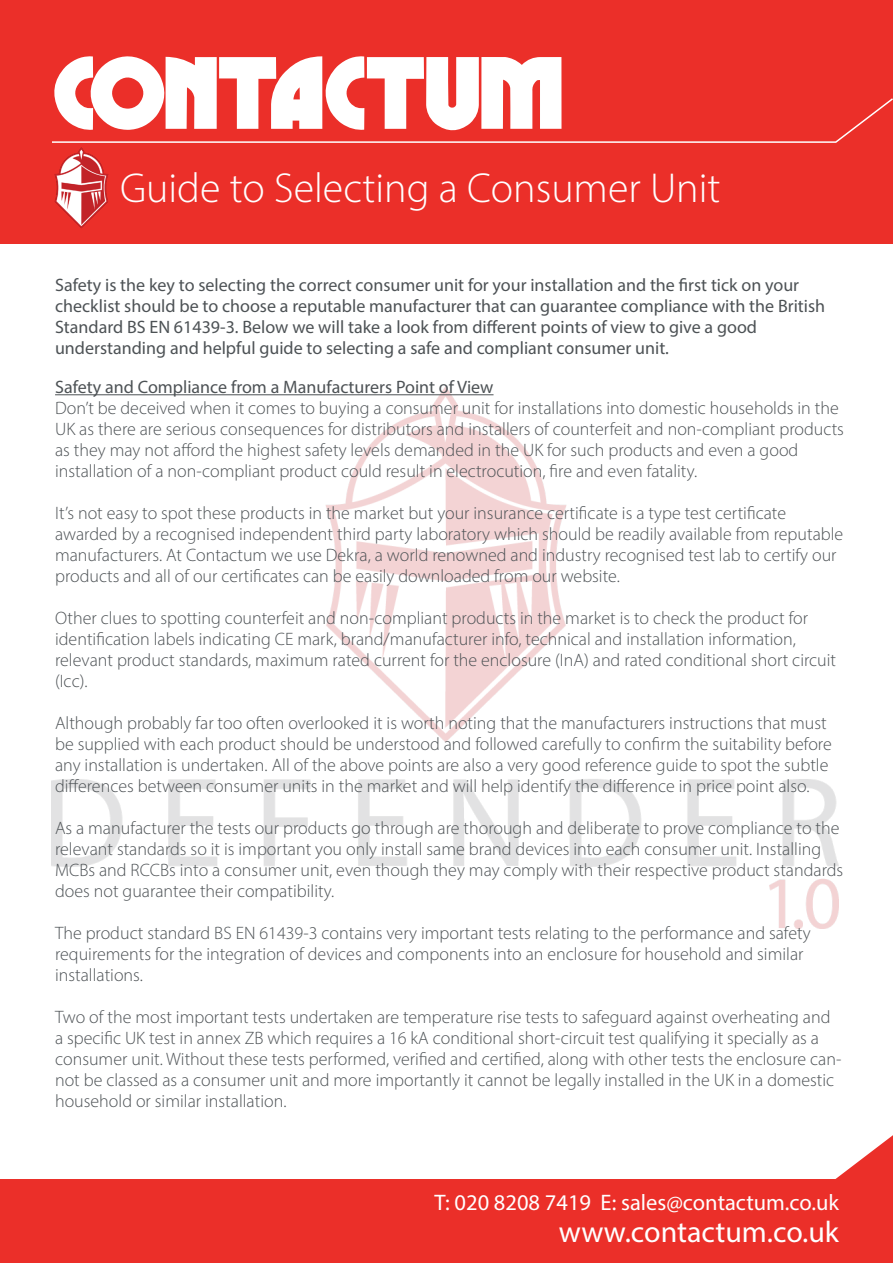
<style>
.page{position:relative;width:893px;height:1263px;background:#fff}
.page>*{position:absolute;margin:0;border:0;box-sizing:border-box;transform-origin:0 0}
.t1{font:300 42px "Myriad Pro";color:#fff}
.t2{font:30px "Myriad Pro";color:#fff}
.t3{font:22.5px "Myriad Pro";color:#fff}
.t4{font:300 18px/21px "Myriad Pro";color:#4d5255}
.t5{font:18px/21px "Myriad Pro";color:#4d5255}
</style>
<div class="page">
<img style="left:52px;top:386px;width:787px;height:543px">
<div style="left:0;top:0;width:893px;height:243px;background:#eb2f29"></div>
<svg style="left:52px;top:56px;width:841px;height:87px"></svg>
<svg style="left:0;top:1135px;width:893px;height:128px;fill:#eb2f29"></svg>
<hr style="left:55px;top:394px;width:438px;height:1px;background:#4d5255">
<img style="left:54px;top:147px;width:55px;height:82px">
<p class="t1" style="left:120px;top:163px;width:602px">Guide to Selecting a Consumer Unit</p>
<p class="t5" style="left:55px;top:274px;width:772px">Safety is the key to selecting the correct consumer unit for your installation and the first tick on your checklist should be to choose a reputable manufacturer that can guarantee compliance with the British<br>Standard BS EN 61439-3. Below we will take a look from different points of view to give a good</p>
<p class="t5" style="left:55px;top:337px;width:615px">understanding and helpful guide to selecting a safe and compliant consumer unit.</p>
<p class="t5" style="left:55px;top:376px;width:440px">Safety and Compliance from a Manufacturers Point of View</p>
<p class="t4" style="left:55px;top:397px;width:790px">Don’t be deceived when it comes to buying a consumer unit for installations into domestic households in the<br>UK as there are serious consequences for distributors and installers of counterfeit and non-compliant products as they may not afford the highest safety levels demanded in the UK for such products and even a good</p>
<p class="t4" style="left:55px;top:460px;width:644px">installation of a non-compliant product could result in electrocution, fire and even fatality.</p>
<p class="t4" style="left:55px;top:502px;width:733px">It’s not easy to spot these products in the market but your insurance certificate is a type test certificate</p>
<p class="t4" style="left:55px;top:523px;width:790px">awarded by a recognised independent third party laboratory which should be readily available from reputable manufacturers. At Contactum we use Dekra, a world renowned and industry recognised test lab to certify our products and all of our certificates can be easily downloaded from our website.</p>
<p class="t4" style="left:55px;top:607px;width:754px">Other clues to spotting counterfeit and non-compliant products in the market is to check the product for identification labels indicating CE mark, brand/manufacturer info, technical and installation information,</p>
<p class="t4" style="left:55px;top:649px;width:782px">relevant product standards, maximum rated current for the enclosure (InA) and rated conditional short circuit (Icc).</p>
<p class="t4" style="left:55px;top:712px;width:778px">Although probably far too often overlooked it is worth noting that the manufacturers instructions that must be supplied with each product should be understood and followed carefully to confirm the suitability before any installation is undertaken. All of the above points are also a very good reference guide to spot the subtle differences between consumer units in the market and will help identify the difference in price point also.</p>
<p class="t4" style="left:55px;top:817px;width:790px">As a manufacturer the tests our products go through are thorough and deliberate to prove compliance to the relevant standards so it is important you only install same brand devices into each consumer unit. Installing MCBs and RCCBs into a consumer unit, even though they may comply with their respective product standards does not guarantee their compatibility.</p>
<p class="t4" style="left:55px;top:922px;width:757px">The product standard BS EN 61439-3 contains very important tests relating to the performance and safety</p>
<p class="t4" style="left:55px;top:943px;width:750px">requirements for the integration of devices and components into an enclosure for household and similar installations.</p>
<p class="t4" style="left:55px;top:1006px;width:788px">Two of the most important tests undertaken are temperature rise tests to safeguard against overheating and a specific UK test in annex ZB which requires a 16 kA conditional short-circuit test qualifying it specially as a consumer unit. Without these tests performed, verified and certified, along with other tests the enclosure can&shy;not be classed as a consumer unit and more importantly it cannot be legally installed in the UK in a domestic household or similar installation.</p>
<p class="t3" style="left:435px;top:1188px;width:406px">T: 020 8208 7419 E: sales@contactum.co.uk</p>
<p class="t2" style="left:559px;top:1213px;width:281px">www.contactum.co.uk</p>
</div>
